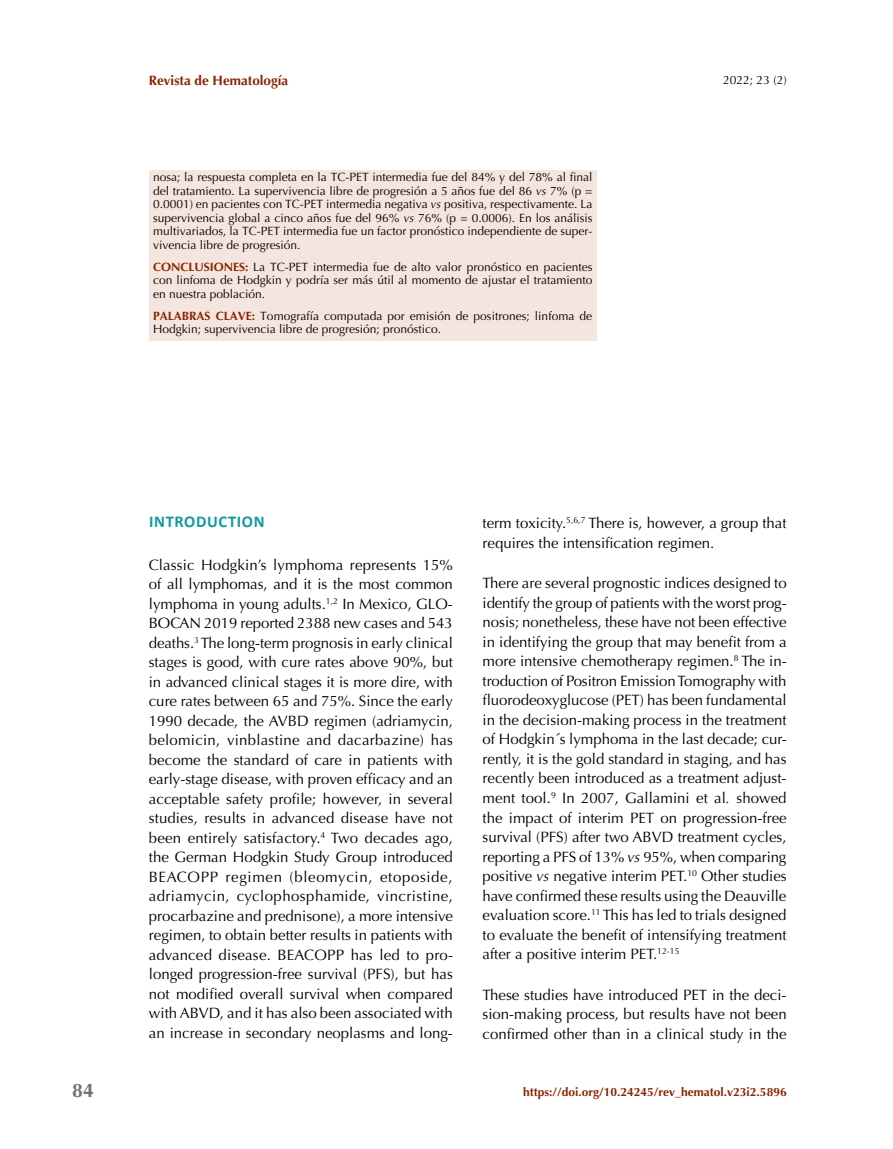
<style>
.page{position:relative;width:893px;height:1149px;background:#fff}
.page>*{position:absolute;margin:0;border:0;box-sizing:border-box;transform-origin:0 0}
.t1{font:700 19.5px "Optima";color:#706f6f}
.t2{font:700 16.5px "Calibri";letter-spacing:.04em;color:#11999e}
.t3{font:15px/19.5px "Optima";color:#000;text-align:justify}
.t4{font:700 13.5px "Optima";color:#892301}
.t5{font:12px/13.5px "Optima";color:#000;text-align:justify}
.t6{font:700 12px "Optima";color:#892301}
.s1{font-style:italic}
.s2{font-weight:700;color:#892301}
</style>
<div class="page">
<div style="left:149px;top:170px;width:448px;height:171px;background:#f4e6de"></div>
<p class="t4" style="left:149px;top:73px;width:141px">Revista de Hematología</p>
<p class="t5" style="left:723px;top:74px;width:65px">2022; 23 (2)</p>
<p class="t5" style="left:153px;top:170px;width:441px">nosa; la respuesta completa en la TC-PET intermedia fue del 84% y del 78% al final del tratamiento. La supervivencia libre de progresión a 5 años fue del 86 <span class="s1">vs</span> 7% (p = 0.0001) en pacientes con TC-PET intermedia negativa <span class="s1">vs</span> positiva, respectivamente. La supervivencia global a cinco años fue del 96% <span class="s1">vs</span> 76% (p = 0.0006). En los análisis multivariados, la TC-PET intermedia fue un factor pronóstico independiente de super&shy;vivencia libre de progresión.</p>
<p class="t5" style="left:153px;top:260px;width:441px"><span class="s2">CONCLUSIONES:</span> La TC-PET intermedia fue de alto valor pronóstico en pacientes con linfoma de Hodgkin y podría ser más útil al momento de ajustar el tratamiento en nuestra población.</p>
<p class="t5" style="left:153px;top:309px;width:441px"><span class="s2">PALABRAS CLAVE:</span> Tomografía computada por emisión de positrones; linfoma de<br>Hodgkin; supervivencia libre de progresión; pronóstico.</p>
<h1 class="t1" style="left:72px;top:1079px;width:23px">84</h1>
<p class="t2" style="left:149px;top:510px;width:117px">INTRODUCTION</p>
<p class="t3" style="left:149px;top:554px;width:306px">Classic Hodgkin’s lymphoma represents 15% of all lymphomas, and it is the most common lymphoma in young adults.<sup>1,2</sup> In Mexico, GLO-BOCAN 2019 reported 2388 new cases and 543 deaths.<sup>3</sup> The long-term prognosis in early clinical stages is good, with cure rates above 90%, but in advanced clinical stages it is more dire, with cure rates between 65 and 75%. Since the early 1990 decade, the AVBD regimen (adriamycin, belomicin, vinblastine and dacarbazine) has become the standard of care in patients with early-stage disease, with proven efficacy and an acceptable safety profile; however, in several studies, results in advanced disease have not been entirely satisfactory.<sup>4</sup> Two decades ago, the German Hodgkin Study Group introduced BEACOPP regimen (bleomycin, etoposide, adriamycin, cyclophosphamide, vincristine, procarbazine and prednisone), a more intensive regimen, to obtain better results in patients with advanced disease. BEACOPP has led to pro&shy;longed progression-free survival (PFS), but has not modified overall survival when compared with ABVD, and it has also been associated with an increase in secondary neoplasms and long-</p>
<p class="t3" style="left:483px;top:513px;width:305px">term toxicity.<sup>5,6,7</sup> There is, however, a group that requires the intensification regimen.</p>
<p class="t3" style="left:483px;top:573px;width:306px">There are several prognostic indices designed to identify the group of patients with the worst prog&shy;nosis; nonetheless, these have not been effective in identifying the group that may benefit from a more intensive chemotherapy regimen.<sup>8</sup> The in&shy;troduction of Positron Emission Tomography with fluorodeoxyglucose (PET) has been fundamental in the decision-making process in the treatment of Hodgkin´s lymphoma in the last decade; cur&shy;rently, it is the gold standard in staging, and has recently been introduced as a treatment adjust&shy;ment tool.<sup>9</sup> In 2007, Gallamini et al<span class="s1">.</span> showed the impact of interim PET on progression-free survival (PFS) after two ABVD treatment cycles, reporting a PFS of 13% <span class="s1">vs</span> 95%, when comparing positive <span class="s1">vs</span> negative interim PET.<sup>10</sup> Other studies have confirmed these results using the Deauville evaluation score.<sup>11</sup> This has led to trials designed to evaluate the benefit of intensifying treatment after a positive interim PET.<sup>12-15</sup></p>
<p class="t3" style="left:483px;top:984px;width:306px">These studies have introduced PET in the deci&shy;sion-making process, but results have not been confirmed other than in a clinical study in the</p>
<p class="t6" style="left:523px;top:1084px;width:265px">https://doi.org/10.24245/rev_hematol.v23i2.5896</p>
</div>
